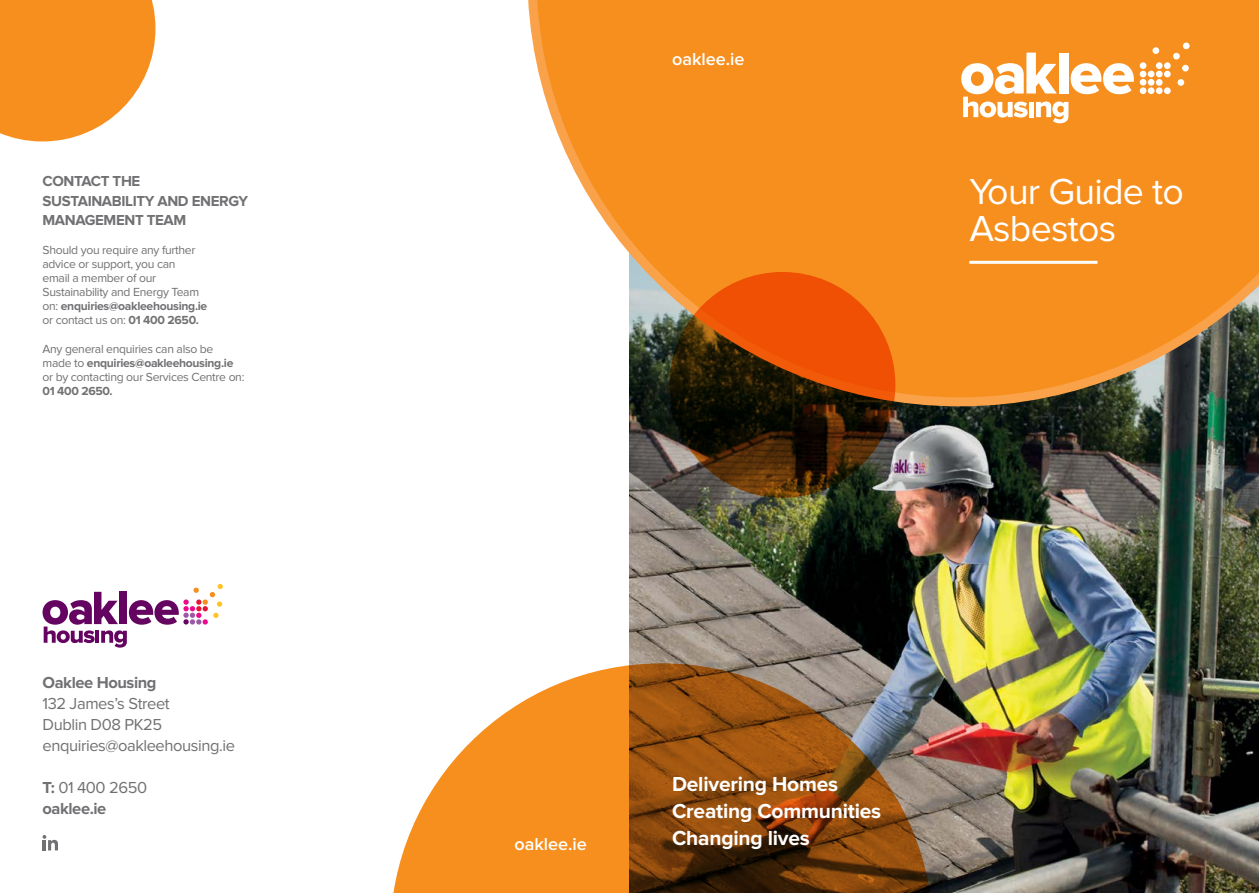
<style>
.page{position:relative;width:1259px;height:893px;background:#fff}
.page>*{position:absolute;margin:0;border:0;box-sizing:border-box;transform-origin:0 0}
.t1{font:37.5px "Proxima Nova";letter-spacing:-.02em;color:#fff}
.t2{font:700 21px "Proxima Nova";letter-spacing:-.01em;color:#fff}
.t3{font:600 18px "Proxima Nova";color:#fff}
.t4{font:16.5px "Proxima Nova";letter-spacing:-.025em;color:#717073}
.t5{font:700 16.5px "Proxima Nova";letter-spacing:-.025em;color:#717073}
.t6{font:700 15px/19.5px "Proxima Nova";letter-spacing:-.025em;color:#717073}
.t7{font:12.15px/14.1px "Proxima Nova";letter-spacing:-.025em;color:#717073}
.t8{font:700 12.15px/14.2px "Proxima Nova";letter-spacing:-.025em;color:#717073}
.s1{font-weight:400}
.s2{font-weight:700}
</style>
<div class="page">
<img style="left:629px;top:0;width:630px;height:893px">
<svg style="left:528px;top:1px;width:731px;height:405px;background:#ed9638"></svg>
<svg style="left:393px;top:663px;width:540px;height:230px;background:#b77b3f"></svg>
<svg style="left:43px;top:584px;width:180px;height:64px"></svg>
<hr style="left:969px;top:261px;width:128px;height:3px;background:#fff">
<svg style="left:669px;top:272px;width:226px;height:226px;background:#783004"></svg>
<svg style="left:43px;top:835px;width:15px;height:15px"></svg>
<div style="left:1139px;top:87px;width:7px;height:7px;background:#fff;border-radius:50%"></div>
<div style="left:1147px;top:87px;width:7px;height:7px;background:#fff;border-radius:50%"></div>
<div style="left:1156px;top:87px;width:6px;height:7px;background:#fff;border-radius:50%"></div>
<div style="left:1164px;top:87px;width:6px;height:7px;background:#fff;border-radius:50%"></div>
<div style="left:1139px;top:79px;width:7px;height:7px;background:#fff;border-radius:50%"></div>
<div style="left:1147px;top:79px;width:7px;height:7px;background:#fff;border-radius:50%"></div>
<div style="left:1156px;top:79px;width:6px;height:7px;background:#fff;border-radius:50%"></div>
<div style="left:1139px;top:71px;width:7px;height:6px;background:#fff;border-radius:50%"></div>
<div style="left:1147px;top:71px;width:7px;height:6px;background:#fff;border-radius:50%"></div>
<svg style="left:1156px;top:71px;width:14px;height:6px"></svg>
<div style="left:1139px;top:62px;width:7px;height:7px;background:#fff;border-radius:50%"></div>
<div style="left:1156px;top:62px;width:6px;height:7px;background:#fff;border-radius:50%"></div>
<div style="left:1164px;top:62px;width:6px;height:7px;background:#fff;border-radius:50%"></div>
<div style="left:1182px;top:65px;width:6px;height:7px;background:#fff;border-radius:50%"></div>
<div style="left:1177px;top:79px;width:7px;height:7px;background:#fff;border-radius:50%"></div>
<div style="left:1152px;top:47px;width:7px;height:7px;background:#fff;border-radius:50%"></div>
<div style="left:1173px;top:53px;width:6px;height:7px;background:#fff;border-radius:50%"></div>
<svg style="left:1183px;top:43px;width:6px;height:6px"></svg>
<svg style="left:961px;top:53px;width:173px;height:70px"></svg>
<svg style="left:0;top:0;width:155px;height:141px;background:#f79c38"></svg>
<p class="t6" style="left:43px;top:172px;width:207px">CONTACT THE<br>SUSTAINABILITY AND ENERGY</p>
<p class="t6" style="left:43px;top:211px;width:145px">MANAGEMENT TEAM</p>
<p class="t7" style="left:43px;top:243px;width:158px">Should you require any further advice or support, you can email a member of our<br>Sustainability and Energy Team</p>
<p class="t8" style="left:43px;top:299px;width:166px"><span class="s1">on:</span> enquiries@oakleehousing.ie <span class="s1">or contact us on:</span> 01 400 2650.</p>
<p class="t7" style="left:43px;top:342px;width:192px">Any general enquiries can also be made to <span class="s2">enquiries@oakleehousing.ie</span></p>
<p class="t7" style="left:43px;top:370px;width:203px">or by contacting our Services Centre on:<br><span class="s2">01 400 2650.</span></p>
<p class="t5" style="left:43px;top:673px;width:116px">Oaklee Housing</p>
<p class="t4" style="left:43px;top:694px;width:129px">132 James’s Street</p>
<p class="t4" style="left:43px;top:715px;width:121px">Dublin D08 PK25</p>
<p class="t4" style="left:43px;top:736px;width:194px">enquiries@oakleehousing.ie</p>
<p class="t4" style="left:43px;top:778px;width:106px"><span class="s2">T:</span> 01 400 2650</p>
<p class="t5" style="left:43px;top:799px;width:65px">oaklee.ie</p>
<p class="t3" style="left:672px;top:49px;width:74px">oaklee.ie</p>
<p class="t1" style="left:969px;top:170px;width:216px">Your Guide to</p>
<p class="t1" style="left:969px;top:207px;width:148px">Asbestos</p>
<p class="t2" style="left:672px;top:772px;width:168px">Delivering Homes</p>
<p class="t2" style="left:672px;top:799px;width:211px">Creating Communities</p>
<p class="t3" style="left:514px;top:833px;width:74px">oaklee.ie</p>
<p class="t2" style="left:672px;top:826px;width:139px">Changing lives</p>
</div>
